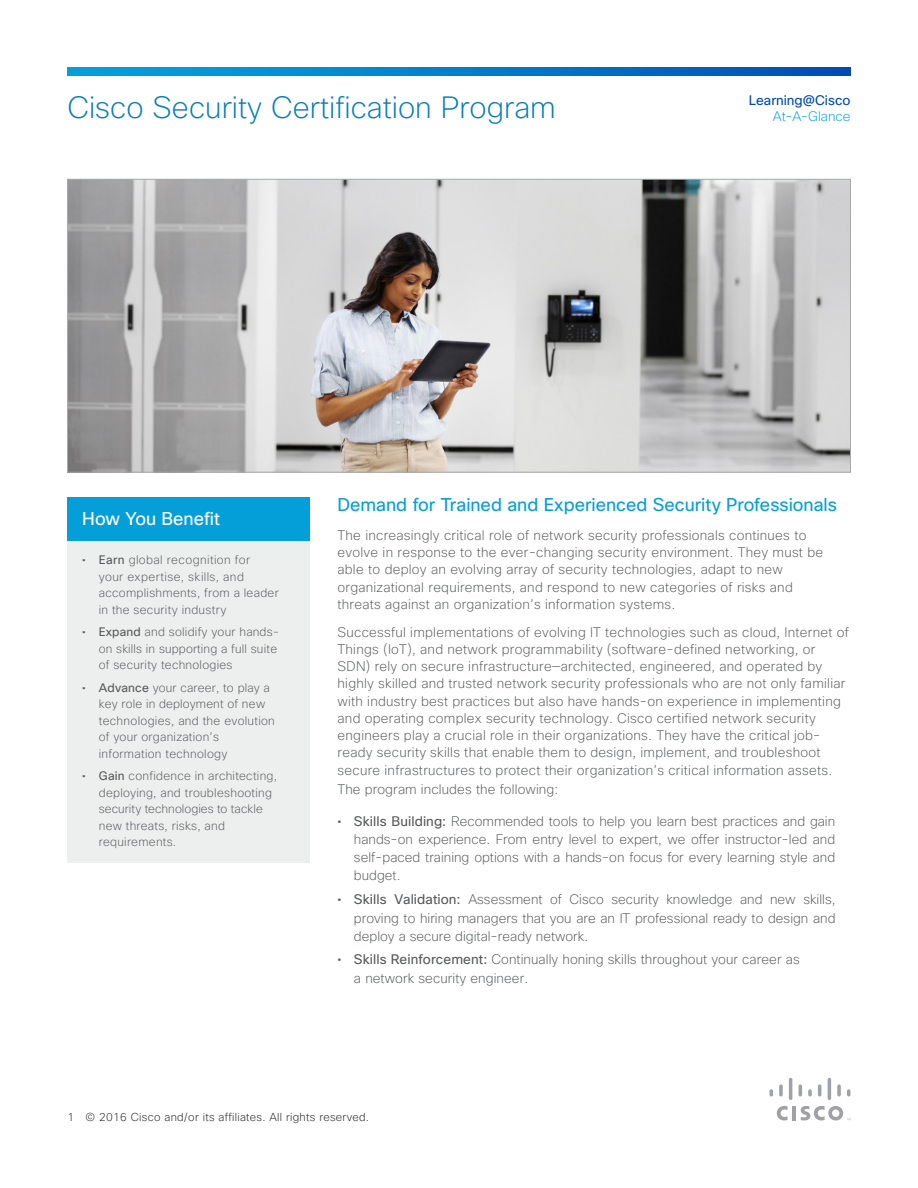
<style>
.page{position:relative;width:918px;height:1188px;background:#fff}
.page>*{position:absolute;margin:0;border:0;box-sizing:border-box;transform-origin:0 0}
.t1{font:200 30px "Cisco Sans";color:#097dbc}
.t2{font:18px "Cisco Sans";letter-spacing:-.005em;color:#049fd9}
.t3{font:18px "Cisco Sans";color:#fff}
.t4{font:200 13.5px/17.2px "Cisco Sans";letter-spacing:.02em;color:#58595b}
.t5{font:13.5px "Cisco Sans";color:#004baf}
.t6{font:200 13.5px "Cisco Sans";color:#049fd9}
.t7{font:200 12px/16.5px "Cisco Sans";letter-spacing:.02em;color:#58595b}
.t8{font:200 11.25px "Cisco Sans";letter-spacing:.025em;color:#231f20}
.s1{font-weight:400}
</style>
<div class="page">
<svg style="left:68px;top:68px;width:782px;height:8px;background:#027bc7"></svg>
<hr style="left:792px;top:1106px;width:4px;height:14px;background:#a0a1a5">
<svg style="left:777px;top:1106px;width:11px;height:14px"></svg>
<svg style="left:770px;top:1089px;width:3px;height:8px"></svg>
<svg style="left:779px;top:1084px;width:4px;height:13px"></svg>
<hr style="left:789px;top:1078px;width:3px;height:22px;background:#a0a1a5;border-radius:2px">
<svg style="left:799px;top:1084px;width:3px;height:13px"></svg>
<svg style="left:808px;top:1089px;width:4px;height:8px"></svg>
<svg style="left:818px;top:1084px;width:3px;height:13px"></svg>
<hr style="left:828px;top:1078px;width:3px;height:22px;background:#a0a1a5;border-radius:2px">
<svg style="left:837px;top:1084px;width:4px;height:13px"></svg>
<svg style="left:847px;top:1089px;width:3px;height:8px"></svg>
<svg style="left:801px;top:1106px;width:49px;height:14px"></svg>
<img style="left:69px;top:181px;width:780px;height:289px">
<div style="left:67px;top:497px;width:243px;height:44px;background:#049fd9"></div>
<div style="left:67px;top:541px;width:243px;height:322px;background:#edeeee"></div>
<h1 class="t1" style="left:68px;top:88px;width:490px">Cisco Security Certification Program</h1>
<p class="t5" style="left:749px;top:92px;width:103px">Learning@Cisco</p>
<p class="t6" style="left:773px;top:108px;width:79px">At-A-Glance</p>
<h2 class="t3" style="left:82px;top:507px;width:139px">How You Benefit</h2>
<p class="t7" style="left:99px;top:552px;width:182px;text-indent:-16px"><span class="s1">• Earn</span> global recognition for<br>your expertise, skills, and accomplishments, from a leader in the security industry</p>
<p class="t7" style="left:99px;top:624px;width:182px;text-indent:-16px"><span class="s1">• Expand</span> and solidify your hands&shy;on skills in supporting a full suite of security technologies</p>
<p class="t7" style="left:99px;top:680px;width:178px;text-indent:-16px"><span class="s1">• Advance</span> your career, to play a key role in deployment of new technologies, and the evolution of your organization’s information technology</p>
<p class="t7" style="left:99px;top:768px;width:180px;text-indent:-17px"><span class="s1">• Gain</span> confidence in architecting, deploying, and troubleshooting security technologies to tackle new threats, risks, and requirements.</p>
<h2 class="t2" style="left:338px;top:493px;width:501px">Demand for Trained and Experienced Security Professionals</h2>
<p class="t4" style="left:338px;top:526px;width:487px">The increasingly critical role of network security professionals continues to evolve in response to the ever-changing security environment. They must be able to deploy an evolving array of security technologies, adapt to new organizational requirements, and respond to new categories of risks and threats against an organization’s information systems.</p>
<p class="t4" style="left:337px;top:623px;width:513px">Successful implementations of evolving IT technologies such as cloud, Internet of Things (IoT), and network programmability (software-defined networking, or SDN) rely on secure infrastructure—architected, engineered, and operated by highly skilled and trusted network security professionals who are not only familiar with industry best practices but also have hands-on experience in implementing and operating complex security technology. Cisco certified network security engineers play a crucial role in their organizations. They have the critical job&shy;ready security skills that enable them to design, implement, and troubleshoot secure infrastructures to protect their organization’s critical information assets.</p>
<p class="t4" style="left:338px;top:781px;width:222px">The program includes the following:</p>
<p class="t4" style="left:354px;top:813px;width:483px;line-height:18px;text-align:justify;text-indent:-16px"><span class="s1">• Skills Building:</span> Recommended tools to help you learn best practices and gain hands-on experience. From entry level to expert, we offer instructor-led and self-paced training options with a hands-on focus for every learning style and budget.</p>
<p class="t4" style="left:354px;top:890px;width:483px;line-height:18.3px;text-align:justify;text-indent:-16px"><span class="s1">• Skills Validation:</span> Assessment of Cisco security knowledge and new skills, proving to hiring managers that you are an IT professional ready to design and deploy a secure digital-ready network.</p>
<p class="t4" style="left:354px;top:950px;width:447px;line-height:18.8px;text-indent:-16px"><span class="s1">• Skills Reinforcement:</span> Continually honing skills throughout your career as a network security engineer.</p>
<p class="t8" style="left:68px;top:1109px;width:303px">1 © 2016 Cisco and/or its affiliates. All rights reserved.</p>
</div>
